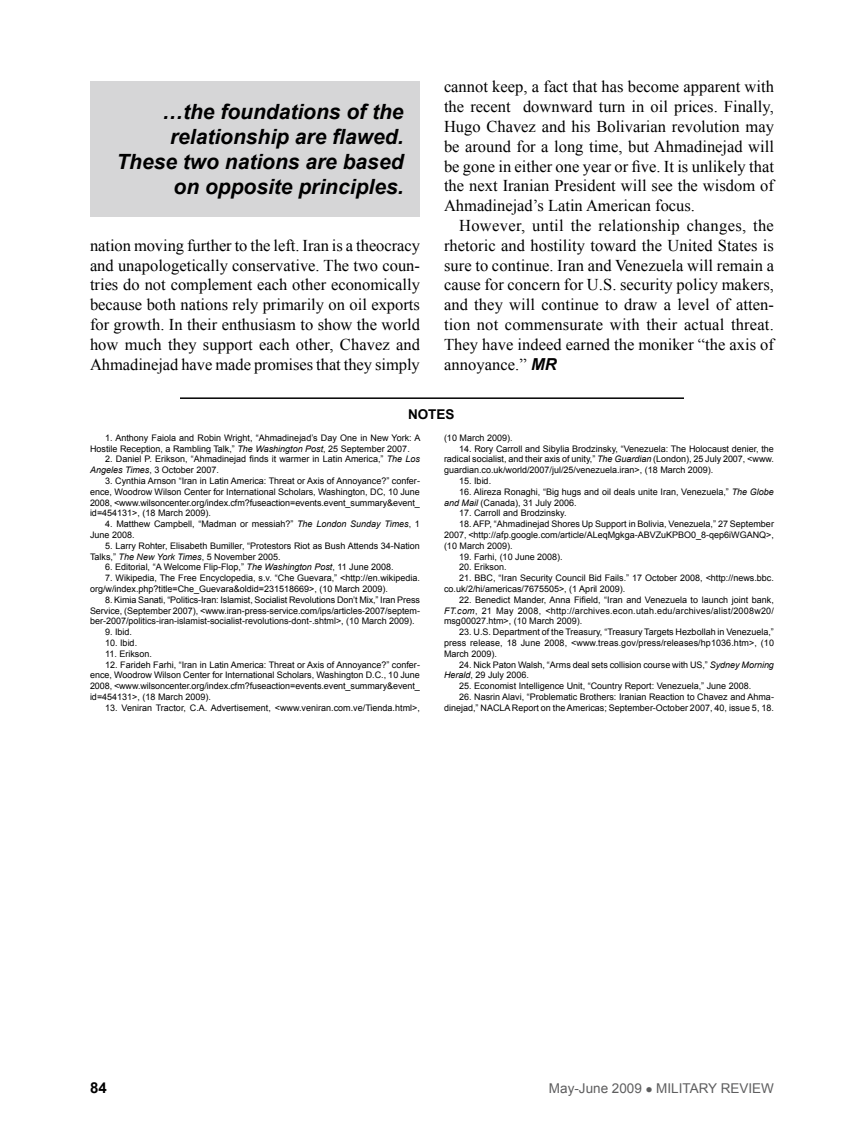
<style>
.page{position:relative;width:864px;height:1134px;background:#fff}
.page>*{position:absolute;margin:0;border:0;box-sizing:border-box;transform-origin:0 0}
.fob{font:italic 700 21px/25.2px "Arial";color:#000;text-align:right}
.fob-2{font:16.5px/19.8px "Times New Roman";color:#000;text-align:justify}
.t1{font:700 15px "Arial";color:#000}
.t2{font:13.5px "Arial";color:#5e5e5f}
.t3{font:700 13.5px "Arial";color:#000}
.ftnote{font:9px/10.8px "Arial";color:#000}
.s1{font-family:"Arial";font-weight:700;font-style:italic}
.s2{font-style:italic}
</style>
<div class="page">
<div style="left:90px;top:81px;width:330px;height:136px;background:#d6d6d7"></div>
<hr style="left:180px;top:397px;width:504px;height:2px;background:#000">
<p class="fob" style="left:116px;top:100px;width:289px">…the foundations of the relationship are flawed.<br>These two nations are based on opposite principles.</p>
<p class="fob-2" style="left:90px;top:235px;width:332px">nation moving further to the left. Iran is a theocracy and unapologetically conservative. The two coun&shy;tries do not complement each other economically because both nations rely primarily on oil exports for growth. In their enthusiasm to show the world how much they support each other, Chavez and Ahmadinejad have made promises that they simply</p>
<p class="fob-2" style="left:444px;top:77px;width:332px">cannot keep, a fact that has become apparent with the recent downward turn in oil prices. Finally, Hugo Chavez and his Bolivarian revolution may be around for a long time, but Ahmadinejad will be gone in either one year or five. It is unlikely that the next Iranian President will see the wisdom of Ahmadinejad’s Latin American focus.</p>
<p class="fob-2" style="left:444px;top:215px;width:332px;text-indent:15px">However, until the relationship changes, the rhetoric and hostility toward the United States is sure to continue. Iran and Venezuela will remain a cause for concern for U.S. security policy makers, and they will continue to draw a level of atten&shy;tion not commensurate with their actual threat.<br>They have indeed earned the moniker “the axis of annoyance.” <span class="s1">MR</span></p>
<p class="t3" style="left:408px;top:405px;width:48px">NOTES</p>
<p class="ftnote" style="left:90px;top:432px;width:332px;text-indent:15px">1. Anthony Faiola and Robin Wright, “Ahmadinejad’s Day One in New York: A<br>Hostile Reception, a Rambling Talk,” <span class="s2">The Washington Post</span>, 25 September 2007.</p>
<p class="ftnote" style="left:90px;top:454px;width:331px;text-indent:15px">2. Daniel P. Erikson, “Ahmadinejad finds it warmer in Latin America,” <span class="s2">The Los<br>Angeles Times</span>, 3 October 2007.</p>
<p class="ftnote" style="left:90px;top:475px;width:331px;text-align:justify;text-indent:15px">3. Cynthia Arnson “Iran in Latin America: Threat or Axis of Annoyance?” confer&shy;ence, Woodrow Wilson Center for International Scholars, Washington, DC, 10 June 2008, &lt;www.wilsoncenter.org/index.cfm?fuseaction=events.event_summary&amp;event_ id=454131&gt;, (18 March 2009).</p>
<p class="ftnote" style="left:90px;top:519px;width:331px;text-indent:15px">4. Matthew Campbell, “Madman or messiah?” <span class="s2">The London Sunday Times</span>, 1<br>June 2008.</p>
<p class="ftnote" style="left:90px;top:540px;width:331px;text-indent:15px">5. Larry Rohter, Elisabeth Bumiller, “Protestors Riot as Bush Attends 34-Nation<br>Talks,” <span class="s2">The New York Times</span>, 5 November 2005.</p>
<p class="ftnote" style="left:105px;top:562px;width:290px">6. Editorial, “A Welcome Flip-Flop,” <span class="s2">The Washington Post</span>, 11 June 2008.</p>
<p class="ftnote" style="left:90px;top:573px;width:331px;text-indent:15px">7. Wikipedia, The Free Encyclopedia, s.v. “Che Guevara,” &lt;http://en.wikipedia. org/w/index.php?title=Che_Guevara&amp;oldid=231518669&gt;, (10 March 2009).</p>
<p class="ftnote" style="left:90px;top:594px;width:331px;text-align:justify;text-indent:15px">8. Kimia Sanati, “Politics-Iran: Islamist, Socialist Revolutions Don’t Mix,” Iran Press Service, (September 2007), &lt;www.iran-press-service.com/ips/articles-2007/septem&shy;ber-2007/politics-iran-islamist-socialist-revolutions-dont-.shtml&gt;, (10 March 2009).</p>
<p class="ftnote" style="left:105px;top:627px;width:29px">9. Ibid.</p>
<p class="ftnote" style="left:105px;top:637px;width:34px">10. Ibid.</p>
<p class="ftnote" style="left:105px;top:648px;width:48px">11. Erikson.</p>
<p class="ftnote" style="left:90px;top:659px;width:331px;text-align:justify;text-indent:15px">12. Farideh Farhi, “Iran in Latin America: Threat or Axis of Annoyance?” confer&shy;ence, Woodrow Wilson Center for International Scholars, Washington D.C., 10 June 2008, &lt;www.wilsoncenter.org/index.cfm?fuseaction=events.event_summary&amp;event_ id=454131&gt;, (18 March 2009).</p>
<p class="ftnote" style="left:105px;top:702px;width:316px">13. Veniran Tractor, C.A. Advertisement, &lt;www.veniran.com.ve/Tienda.html&gt;,</p>
<p class="ftnote" style="left:444px;top:432px;width:70px">(10 March 2009).</p>
<p class="ftnote" style="left:444px;top:443px;width:331px;text-align:justify;text-indent:15px">14. Rory Carroll and Sibylia Brodzinsky, “Venezuela: The Holocaust denier, the radical socialist, and their axis of unity,” <span class="s2">The Guardian</span> (London), 25 July 2007, &lt;www. guardian.co.uk/world/2007/jul/25/venezuela.iran&gt;, (18 March 2009).</p>
<p class="ftnote" style="left:459px;top:475px;width:34px">15. Ibid.</p>
<p class="ftnote" style="left:444px;top:486px;width:331px;text-indent:15px">16. Alireza Ronaghi, “Big hugs and oil deals unite Iran, Venezuela,” <span class="s2">The Globe and Mail</span> (Canada), 31 July 2006.</p>
<p class="ftnote" style="left:459px;top:508px;width:109px">17. Carroll and Brodzinsky.</p>
<p class="ftnote" style="left:444px;top:519px;width:332px;text-align:justify;text-indent:15px">18. AFP, “Ahmadinejad Shores Up Support in Bolivia, Venezuela,” 27 September 2007, &lt;http://afp.google.com/article/ALeqMgkga-ABVZuKPBO0_8-qep6iWGANQ&gt;, (10 March 2009).</p>
<p class="ftnote" style="left:459px;top:551px;width:105px">19. Farhi, (10 June 2008).</p>
<p class="ftnote" style="left:459px;top:562px;width:49px">20. Erikson.</p>
<p class="ftnote" style="left:444px;top:573px;width:332px;text-indent:15px">21. BBC, “Iran Security Council Bid Fails.” 17 October 2008, &lt;http://news.bbc. co.uk/2/hi/americas/7675505&gt;, (1 April 2009).</p>
<p class="ftnote" style="left:444px;top:594px;width:332px;text-align:justify;text-indent:15px">22. Benedict Mander, Anna Fifield, “Iran and Venezuela to launch joint bank, <span class="s2">FT.com</span>, 21 May 2008, &lt;http://archives.econ.utah.edu/archives/alist/2008w20/ msg00027.htm&gt;, (10 March 2009).</p>
<p class="ftnote" style="left:444px;top:627px;width:332px;text-align:justify;text-indent:15px">23. U.S. Department of the Treasury, “Treasury Targets Hezbollah in Venezuela,” press release, 18 June 2008, &lt;www.treas.gov/press/releases/hp1036.htm&gt;, (10<br>March 2009).</p>
<p class="ftnote" style="left:444px;top:659px;width:331px;text-indent:15px">24. Nick Paton Walsh, “Arms deal sets collision course with US,” <span class="s2">Sydney Morning<br>Herald</span>, 29 July 2006.</p>
<p class="ftnote" style="left:459px;top:681px;width:294px">25. Economist Intelligence Unit, “Country Report: Venezuela,” June 2008.</p>
<p class="ftnote" style="left:444px;top:691px;width:331px;text-align:right">26. Nasrin Alavi, “Problematic Brothers: Iranian Reaction to Chavez and Ahma&shy;dinejad,” NACLA Report on the Americas; September-October 2007, 40, issue 5, 18.</p>
<h3 class="t1" style="left:90px;top:1078px;width:18px">84</h3>
<h3 class="t2" style="left:549px;top:1080px;width:227px">May-June 2009 ● MILITARY REVIEW</h3>
</div>
